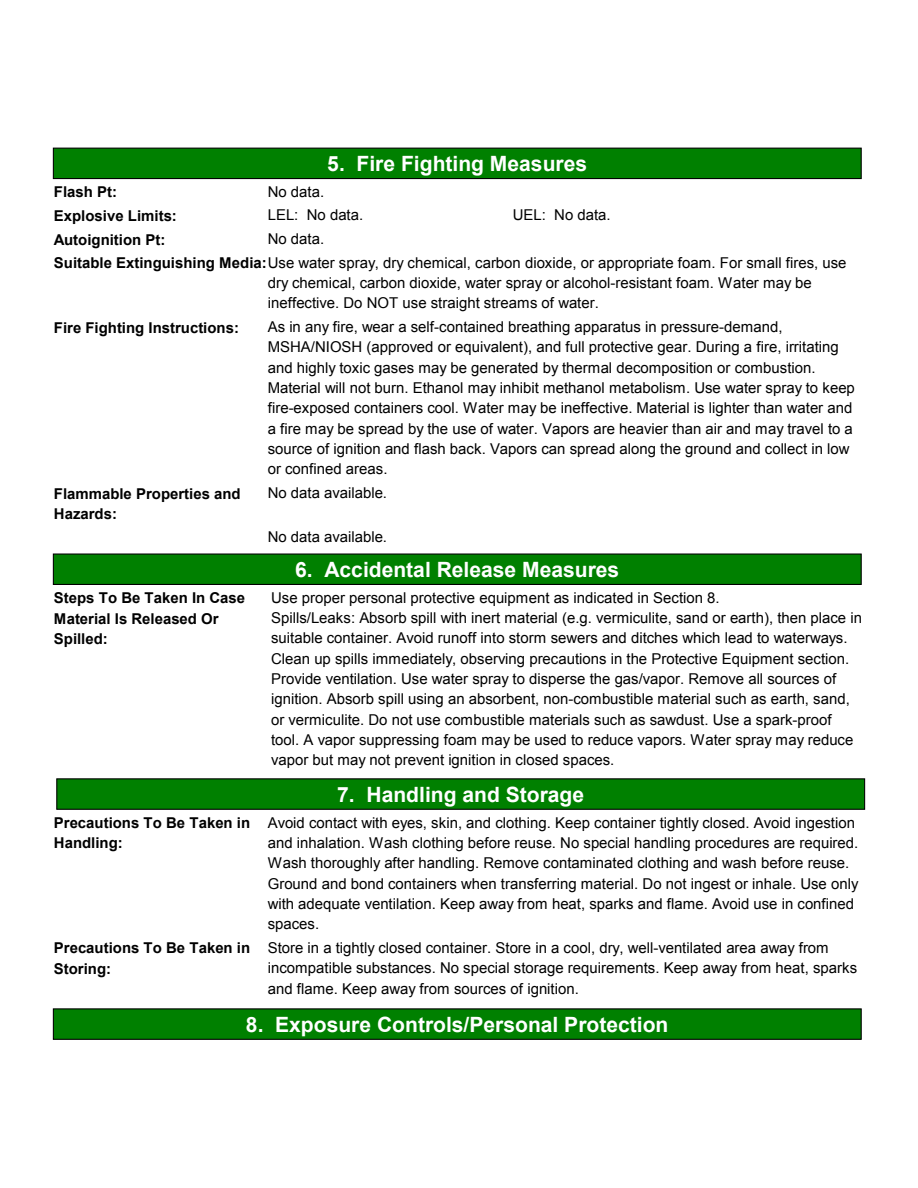
<style>
.page{position:relative;width:918px;height:1188px;background:#fff}
.page>*{position:absolute;margin:0;border:0;box-sizing:border-box;transform-origin:0 0}
.t1{font:700 21px "Arial";color:#fff}
.t2{font:15px/20.4px "Arial";color:#000}
.t3{font:700 15px/20.4px "Arial";color:#000}
.s1{font-weight:700}
</style>
<div class="page">
<div style="left:53px;top:148px;width:809px;height:31px;background:#008000;border:1px solid #000"></div>
<div style="left:53px;top:553px;width:809px;height:32px;background:#008000;border:1px solid #000"></div>
<div style="left:56px;top:778px;width:809px;height:32px;background:#008000;border:1px solid #000"></div>
<div style="left:53px;top:1008px;width:809px;height:32px;background:#008000;border:1px solid #000"></div>
<h1 class="t1" style="left:327px;top:150px;width:261px">5. Fire Fighting Measures</h1>
<p class="t3" style="left:54px;top:183px;width:65px">Flash Pt:</p>
<p class="t2" style="left:268px;top:182px;width:58px">No data.</p>
<p class="t3" style="left:54px;top:206px;width:125px">Explosive Limits:</p>
<p class="t2" style="left:268px;top:205px;width:97px">LEL: No data.</p>
<p class="t2" style="left:513px;top:205px;width:99px">UEL: No data.</p>
<p class="t2" style="left:268px;top:252px;width:580px;text-indent:-214px"><span class="s1">Suitable Extinguishing Media:</span>Use water spray, dry chemical, carbon dioxide, or appropriate foam. For small fires, use dry chemical, carbon dioxide, water spray or alcohol-resistant foam. Water may be ineffective. Do NOT use straight streams of water.</p>
<p class="t3" style="left:54px;top:230px;width:113px">Autoignition Pt:</p>
<p class="t2" style="left:268px;top:229px;width:58px">No data.</p>
<p class="t3" style="left:54px;top:318px;width:187px">Fire Fighting Instructions:</p>
<p class="t2" style="left:268px;top:317px;width:589px">As in any fire, wear a self-contained breathing apparatus in pressure-demand, MSHA/NIOSH (approved or equivalent), and full protective gear. During a fire, irritating and highly toxic gases may be generated by thermal decomposition or combustion.<br>Material will not burn. Ethanol may inhibit methanol metabolism. Use water spray to keep fire-exposed containers cool. Water may be ineffective. Material is lighter than water and a fire may be spread by the use of water. Vapors are heavier than air and may travel to a source of ignition and flash back. Vapors can spread along the ground and collect in low or confined areas.</p>
<p class="t3" style="left:54px;top:484px;width:188px">Flammable Properties and</p>
<p class="t2" style="left:268px;top:483px;width:121px">No data available.</p>
<p class="t3" style="left:54px;top:504px;width:65px">Hazards:</p>
<p class="t3" style="left:54px;top:588px;width:193px">Steps To Be Taken In Case<br>Material Is Released Or<br>Spilled:</p>
<p class="t3" style="left:54px;top:813px;width:198px">Precautions To Be Taken in<br>Handling:</p>
<p class="t2" style="left:268px;top:527px;width:121px">No data available.</p>
<h1 class="t1" style="left:295px;top:556px;width:326px">6. Accidental Release Measures</h1>
<p class="t2" style="left:271px;top:588px;width:592px">Use proper personal protective equipment as indicated in Section 8.<br>Spills/Leaks: Absorb spill with inert material (e.g. vermiculite, sand or earth), then place in suitable container. Avoid runoff into storm sewers and ditches which lead to waterways.<br>Clean up spills immediately, observing precautions in the Protective Equipment section.<br>Provide ventilation. Use water spray to disperse the gas/vapor. Remove all sources of ignition. Absorb spill using an absorbent, non-combustible material such as earth, sand, or vermiculite. Do not use combustible materials such as sawdust. Use a spark-proof tool. A vapor suppressing foam may be used to reduce vapors. Water spray may reduce vapor but may not prevent ignition in closed spaces.</p>
<h1 class="t1" style="left:337px;top:781px;width:248px">7. Handling and Storage</h1>
<p class="t2" style="left:268px;top:812px;width:592px">Avoid contact with eyes, skin, and clothing. Keep container tightly closed. Avoid ingestion and inhalation. Wash clothing before reuse. No special handling procedures are required.<br>Wash thoroughly after handling. Remove contaminated clothing and wash before reuse.<br>Ground and bond containers when transferring material. Do not ingest or inhale. Use only with adequate ventilation. Keep away from heat, sparks and flame. Avoid use in confined spaces.</p>
<p class="t2" style="left:268px;top:938px;width:591px">Store in a tightly closed container. Store in a cool, dry, well-ventilated area away from incompatible substances. No special storage requirements. Keep away from heat, sparks and flame. Keep away from sources of ignition.</p>
<p class="t3" style="left:54px;top:938px;width:198px">Precautions To Be Taken in<br>Storing:</p>
<h1 class="t1" style="left:246px;top:1011px;width:424px">8. Exposure Controls/Personal Protection</h1>
</div>
